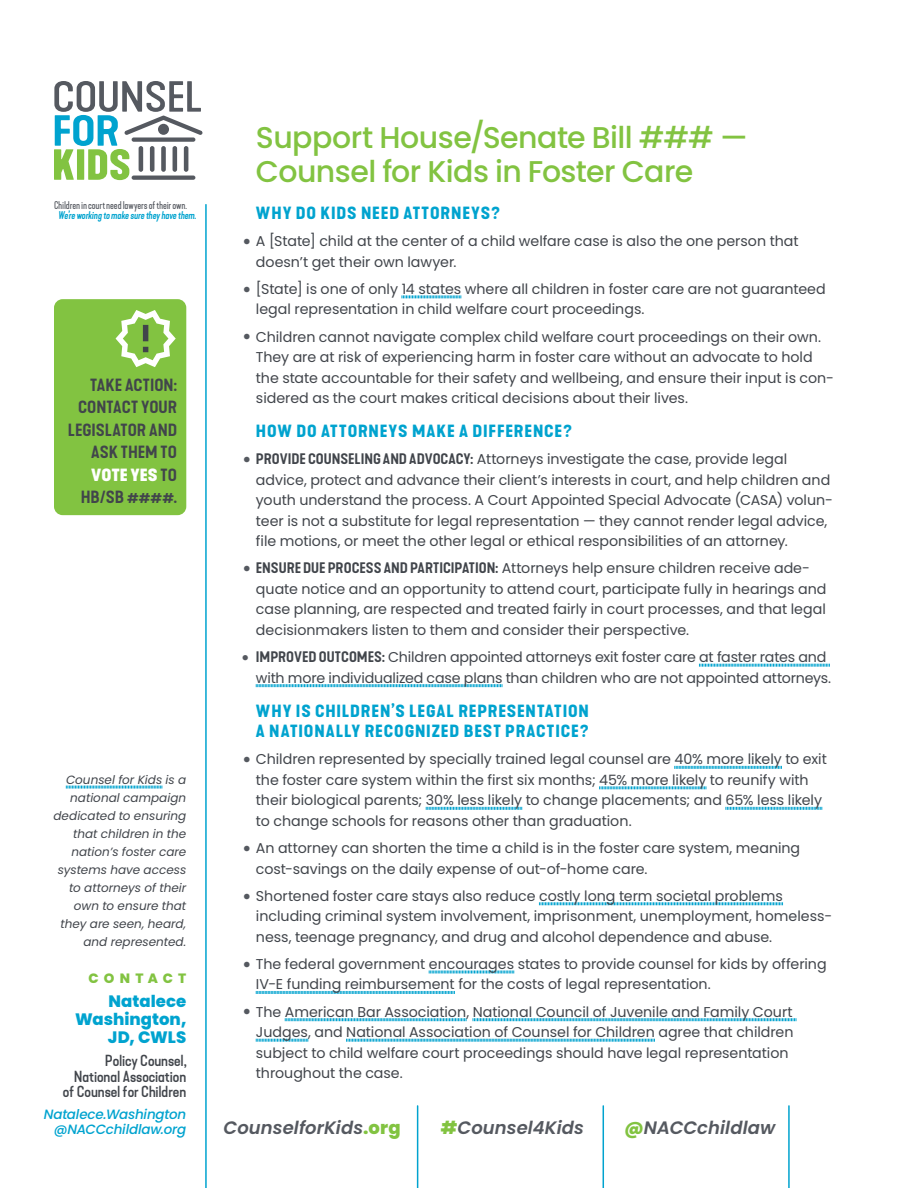
<style>
.page{position:relative;width:918px;height:1188px;background:#fff}
.page>*{position:absolute;margin:0;border:0;box-sizing:border-box;transform-origin:0 0}
.t1{font:500 30px/34px "Poppins";letter-spacing:-.02em;color:#82c341}
.t2{font:italic 600 18px "Poppins";letter-spacing:.005em;color:#555960}
.t3{font:700 expanded 16.5px/20.5px "Kapra Neue";letter-spacing:.055em;color:#00a3cf}
.t4{font:600 expanded 16.5px/22.5px "Kapra Neue";letter-spacing:.005em;color:#41454b;text-align:right}
.t5{font:800 16.5px/18px "Poppins";color:#00a3cf;text-align:right}
.t6{font:500 expanded 15px/15.8px "Kapra Neue";letter-spacing:-.005em;color:#41454b;text-align:right}
.t7{font:14.25px/20.5px "Poppins";letter-spacing:-.005em;color:#41454b}
.t8{font:italic 500 13.5px/15px "Poppins";letter-spacing:-.015em;color:#00a3cf;text-align:right}
.t9{font:800 13.5px "Poppins";letter-spacing:.38em;color:#82c341}
.t10{font:italic 12px/18px "Poppins";color:#41454b;text-align:right}
.t11{font:10.5px "Kapra Neue";letter-spacing:-.01em;color:#555960}
.t12{font:italic 500 10.5px "Kapra Neue";letter-spacing:-.02em;color:#00a3cf}
.s1{font-weight:900;color:#fff}
.s2{font-weight:900;font-size:16.5px;color:#555960}
.s3{font-family:"Kapra Neue";font-weight:600;font-stretch:expanded}
.s4{font-family:"Kapra Neue";font-weight:900;font-size:16.5px;color:#555960}
.s5{font-weight:800;font-style:normal;color:#82c341}
</style>
<div class="page">
<svg style="left:54px;top:81px;width:149px;height:99px"></svg>
<hr style="left:788px;top:1106px;width:2px;height:82px;background:#00a3cf">
<hr style="left:417px;top:1106px;width:1px;height:82px;background:#00a3cf">
<hr style="left:603px;top:1106px;width:1px;height:82px;background:#00a3cf">
<div style="left:54px;top:299px;width:132px;height:216px;background:#82c341;border-radius:9px"></div>
<hr style="left:205px;top:205px;width:2px;height:983px;background:#00a3cf">
<svg style="left:66px;top:786px;width:97px;height:3px"></svg>
<svg style="left:402px;top:295px;width:60px;height:3px"></svg>
<svg style="left:699px;top:664px;width:131px;height:3px"></svg>
<svg style="left:256px;top:684px;width:247px;height:3px"></svg>
<svg style="left:674px;top:766px;width:108px;height:3px"></svg>
<svg style="left:599px;top:786px;width:108px;height:3px"></svg>
<svg style="left:426px;top:807px;width:96px;height:3px"></svg>
<svg style="left:726px;top:807px;width:97px;height:3px"></svg>
<svg style="left:539px;top:902px;width:244px;height:3px"></svg>
<svg style="left:429px;top:970px;width:85px;height:3px"></svg>
<svg style="left:256px;top:991px;width:199px;height:3px"></svg>
<svg style="left:285px;top:1018px;width:512px;height:4px;background:#80d1e6"></svg>
<svg style="left:256px;top:1039px;width:53px;height:3px"></svg>
<svg style="left:346px;top:1038px;width:309px;height:4px"></svg>
<svg style="left:116px;top:310px;width:60px;height:57px"></svg>
<p class="t11" style="left:54px;top:199px;width:135px">Children in court need lawyers of their own.</p>
<p class="t12" style="left:59px;top:209px;width:139px">We’re working to make sure they have them.</p>
<p class="t4" style="left:68px;top:374px;width:111px">TAKE ACTION:<br>CONTACT YOUR<br>LEGISLATOR AND<br>ASK THEM TO<br><span class="s1">VOTE YES</span> TO<br>HB/SB ####.</p>
<p class="t10" style="left:54px;top:771px;width:134px">Counsel for Kids is a national campaign dedicated to ensuring that children in the nation’s foster care systems have access to attorneys of their own to ensure that they are seen, heard, and represented.</p>
<p class="t9" style="left:89px;top:970px;width:99px">CONTACT</p>
<p class="t5" style="left:75px;top:993px;width:113px">Natalece<br>Washington,<br>JD, CWLS</p>
<p class="t6" style="left:63px;top:1053px;width:125px">Policy Counsel,<br>National Association of Counsel for Children</p>
<p class="t8" style="left:44px;top:1107px;width:144px">Natalece.Washington @NACCchildlaw.org</p>
<h1 class="t1" style="left:256px;top:121px;width:493px">Support House/Senate Bill ### —<br>Counsel for Kids in Foster Care</h1>
<p class="t3" style="left:256px;top:203px;width:246px">WHY DO KIDS NEED ATTORNEYS?</p>
<p class="t7" style="left:256px;top:231px;width:544px;text-indent:-13px"><span class="s2">•</span> A [State] child at the center of a child welfare case is also the one person that doesn’t get their own lawyer.</p>
<p class="t7" style="left:256px;top:279px;width:571px;text-indent:-14px"><span class="s2">•</span> [State] is one of only 14 states where all children in foster care are not guaranteed legal representation in child welfare court proceedings.</p>
<p class="t7" style="left:256px;top:326px;width:580px;text-indent:-14px"><span class="s2">•</span> Children cannot navigate complex child welfare court proceedings on their own.<br>They are at risk of experiencing harm in foster care without an advocate to hold the state accountable for their safety and wellbeing, and ensure their input is con&shy;sidered as the court makes critical decisions about their lives.</p>
<p class="t3" style="left:256px;top:421px;width:318px">HOW DO ATTORNEYS MAKE A DIFFERENCE?</p>
<p class="t7" style="left:256px;top:449px;width:579px;text-indent:-13px"><span class="s2">•</span> <span class="s3">PROVIDE COUNSELING AND ADVOCACY:</span> Attorneys investigate the case, provide legal advice, protect and advance their client’s interests in court, and help children and youth understand the process. A Court Appointed Special Advocate (CASA) volun&shy;teer is not a substitute for legal representation — they cannot render legal advice, file motions, or meet the other legal or ethical responsibilities of an attorney.</p>
<p class="t7" style="left:256px;top:558px;width:572px;text-indent:-14px"><span class="s2">•</span> <span class="s3">ENSURE DUE PROCESS AND PARTICIPATION:</span> Attorneys help ensure children receive ade&shy;quate notice and an opportunity to attend court, participate fully in hearings and case planning, are respected and treated fairly in court processes, and that legal decisionmakers listen to them and consider their perspective.</p>
<p class="t7" style="left:256px;top:647px;width:577px;text-indent:-14px"><span class="s4">•</span> <span class="s3">IMPROVED OUTCOMES:</span> Children appointed attorneys exit foster care at faster rates and with more individualized case plans than children who are not appointed attorneys.</p>
<p class="t3" style="left:256px;top:701px;width:335px">WHY IS CHILDREN’S LEGAL REPRESENTATION<br>A NATIONALLY RECOGNIZED BEST PRACTICE?</p>
<p class="t7" style="left:256px;top:749px;width:572px;text-indent:-13px"><span class="s2">•</span> Children represented by specially trained legal counsel are 40% more likely to exit the foster care system within the first six months; 45% more likely to reunify with their biological parents; 30% less likely to change placements; and 65% less likely to change schools for reasons other than graduation.</p>
<p class="t7" style="left:256px;top:838px;width:546px;text-indent:-14px"><span class="s2">•</span> An attorney can shorten the time a child is in the foster care system, meaning cost-savings on the daily expense of out-of-home care.</p>
<p class="t7" style="left:256px;top:886px;width:578px;text-indent:-14px"><span class="s2">•</span> Shortened foster care stays also reduce costly long term societal problems including criminal system involvement, imprisonment, unemployment, homeless&shy;ness, teenage pregnancy, and drug and alcohol dependence and abuse.</p>
<p class="t7" style="left:256px;top:954px;width:572px;text-indent:-14px"><span class="s2">•</span> The federal government encourages states to provide counsel for kids by offering<br>IV-E funding reimbursement for the costs of legal representation.</p>
<p class="t7" style="left:256px;top:1002px;width:539px;text-indent:-13px"><span class="s2">•</span> The American Bar Association, National Council of Juvenile and Family Court Judges, and National Association of Counsel for Children agree that children subject to child welfare court proceedings should have legal representation throughout the case.</p>
<p class="t2" style="left:224px;top:1117px;width:179px">CounselforKids<span class="s5">.org</span></p>
<p class="t2" style="left:441px;top:1117px;width:145px"><span class="s5">#</span>Counsel4Kids</p>
<p class="t2" style="left:624px;top:1117px;width:153px"><span class="s5">@</span>NACCchildlaw</p>
</div>
